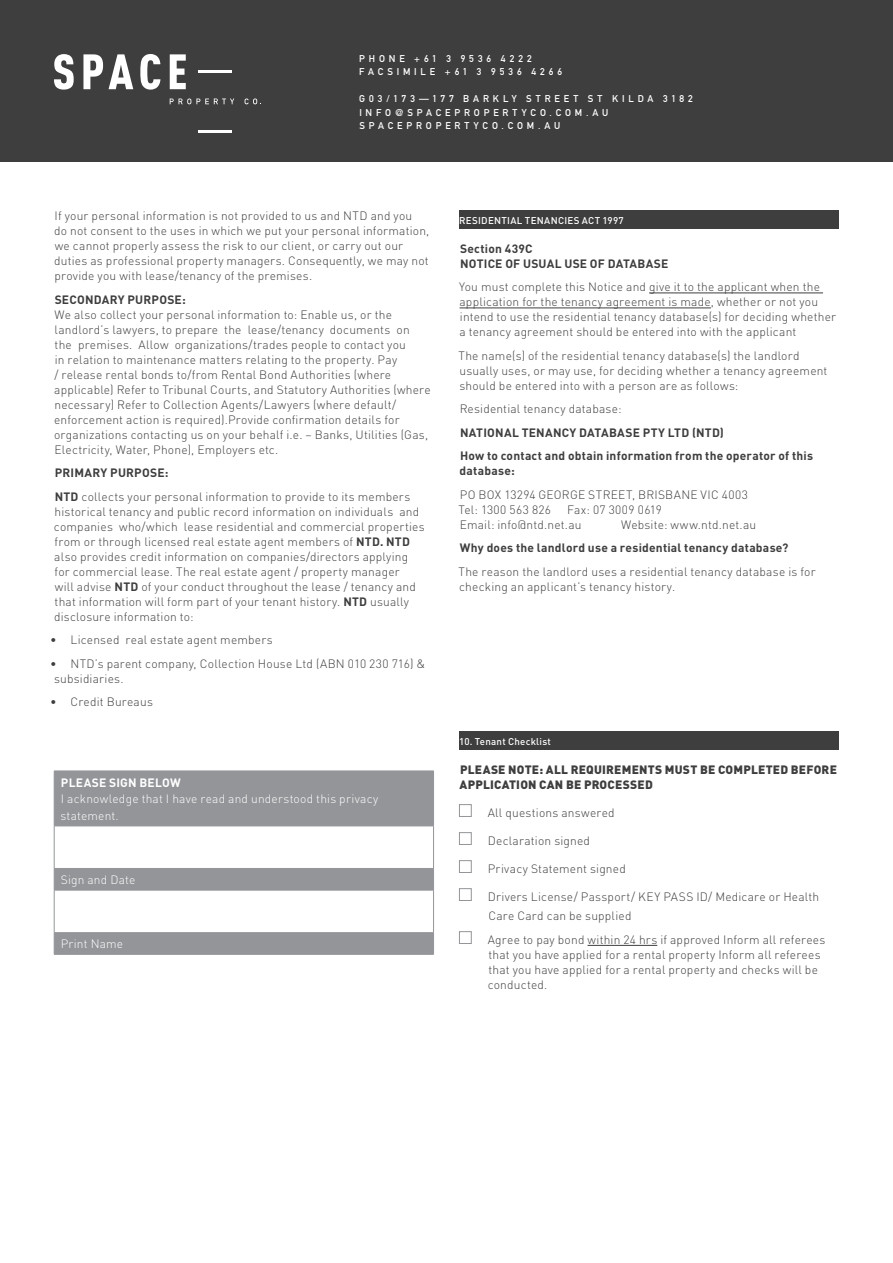
<style>
.page{position:relative;width:893px;height:1263px;background:#fff}
.page>*{position:absolute;margin:0;border:0;box-sizing:border-box;transform-origin:0 0}
.t1{font:300 12px/15px "DIN";letter-spacing:.015em;color:#3e3e3f}
.t2{font:700 12px/15px "DIN";letter-spacing:.02em;color:#3e3e3f}
.t3{font:300 12px/16.5px "DIN";letter-spacing:.015em;color:#fff}
.t4{font:900 12px/15px "DIN";letter-spacing:.015em;color:#3e3e3f}
.t5{font:700 12px "DIN";letter-spacing:.015em;color:#fff}
.t6{font:9.75px/13.5px "DIN Mittelschrift";letter-spacing:.395em;color:#fff}
.t7{font:500 9.75px "DIN";letter-spacing:.025em;color:#fff}
.s1{font-weight:700}
</style>
<div class="page">
<div style="left:0;top:0;width:893px;height:162px;background:#3e3e3f"></div>
<svg style="left:170px;top:98px;width:64px;height:6px"></svg>
<svg style="left:245px;top:98px;width:16px;height:6px"></svg>
<hr style="left:199px;top:71px;width:33px;height:2px;background:#fff">
<hr style="left:199px;top:130px;width:33px;height:2px;background:#fff">
<svg style="left:54px;top:54px;width:132px;height:36px"></svg>
<svg style="left:55px;top:772px;width:378px;height:182px;fill:#939598"></svg>
<hr style="left:54px;top:771px;width:380px;height:1px;background:#939598">
<hr style="left:54px;top:771px;width:1px;height:55px;background:#939598">
<hr style="left:433px;top:771px;width:1px;height:55px;background:#939598">
<hr style="left:54px;top:826px;width:380px;height:1px;background:#939598">
<hr style="left:54px;top:826px;width:1px;height:42px;background:#939598">
<hr style="left:433px;top:826px;width:1px;height:42px;background:#939598">
<hr style="left:54px;top:868px;width:380px;height:1px;background:#939598">
<svg style="left:54px;top:869px;width:1px;height:21px"></svg>
<svg style="left:433px;top:869px;width:1px;height:21px"></svg>
<hr style="left:54px;top:890px;width:380px;height:1px;background:#939598">
<hr style="left:54px;top:890px;width:1px;height:42px;background:#939598">
<hr style="left:433px;top:890px;width:1px;height:42px;background:#939598">
<hr style="left:54px;top:932px;width:380px;height:1px;background:#939598">
<svg style="left:54px;top:933px;width:1px;height:21px"></svg>
<svg style="left:433px;top:933px;width:1px;height:21px"></svg>
<hr style="left:54px;top:954px;width:380px;height:1px;background:#939598">
<hr style="left:649px;top:293px;width:174px;height:1px;background:#3e3e3f">
<hr style="left:460px;top:308px;width:251px;height:1px;background:#3e3e3f">
<div style="left:459px;top:210px;width:380px;height:19px;background:#3e3e3f"></div>
<hr style="left:588px;top:945px;width:69px;height:1px;background:#3e3e3f">
<div style="left:459px;top:731px;width:380px;height:19px;background:#3e3e3f"></div>
<div style="left:459px;top:804px;width:12px;height:13px;border:1px solid #939598"></div>
<div style="left:459px;top:832px;width:12px;height:13px;border:1px solid #939598"></div>
<div style="left:459px;top:860px;width:12px;height:13px;border:1px solid #939598"></div>
<div style="left:459px;top:888px;width:12px;height:13px;border:1px solid #939598"></div>
<div style="left:459px;top:931px;width:12px;height:13px;border:1px solid #939598"></div>
<p class="t6" style="left:359px;top:51px;width:204px">PHONE +61 3 9536 4222<br>FACSIMILE +61 3 9536 4266</p>
<p class="t6" style="left:359px;top:92px;width:335px">G03/173—177 BARKLY STREET ST KILDA 3182<br>INFO@SPACEPROPERTYCO.COM.AU<br>SPACEPROPERTYCO.CO M.AU</p>
<p class="t1" style="left:54px;top:208px;width:377px">If your personal information is not provided to us and NTD and you<br>do not consent to the uses in which we put your personal information, we cannot properly assess the risk to our client, or carry out our duties as professional property managers. Consequently, we may not provide you with lease/tenancy of the premises.</p>
<p class="t2" style="left:55px;top:291px;width:132px">SECONDARY PURPOSE:</p>
<p class="t1" style="left:54px;top:307px;width:378px">We also collect your personal information to: Enable us, or the landlord’s lawyers, to prepare the lease/tenancy documents on<br>the premises. Allow organizations/trades people to contact you<br>in relation to maintenance matters relating to the property. Pay<br>/ release rental bonds to/from Rental Bond Authorities (where applicable) Refer to Tribunal Courts, and Statutory Authorities (where necessary) Refer to Collection Agents/Lawyers (where default/ enforcement action is required).Provide confirmation details for organizations contacting us on your behalf i.e. – Banks, Utilities (Gas, Electricity, Water, Phone), Employers etc.</p>
<p class="t1" style="left:55px;top:461px;width:357px;line-height:23.5px"><span class="s1">PRIMARY PURPOSE:<br>NTD</span> collects your personal information to provide to its members</p>
<p class="t1" style="left:54px;top:504px;width:372px">historical tenancy and public record information on individuals and companies who/which lease residential and commercial properties from or through licensed real estate agent members of <span class="s1">NTD. NTD </span>also provides credit information on companies/directors applying for commercial lease. The real estate agent / property manager<br>will advise <span class="s1">NTD</span> of your conduct throughout the lease / tenancy and that information will form part of your tenant history. <span class="s1">NTD</span> usually disclosure information to:</p>
<p class="t1" style="left:50px;top:632px;width:224px">• Licensed real estate agent members</p>
<p class="t1" style="left:54px;top:656px;width:373px;text-indent:-4px">• NTD’s parent company, Collection House Ltd (ABN 010 230 716) &amp; subsidiaries.</p>
<p class="t1" style="left:50px;top:694px;width:104px">• Credit Bureaus</p>
<p class="t5" style="left:61px;top:775px;width:121px">PLEASE SIGN BELOW</p>
<p class="t3" style="left:60px;top:791px;width:320px">I acknowledge that I have read and understood this privacy statement.</p>
<p class="t3" style="left:61px;top:871px;width:76px">Sign and Date</p>
<p class="t3" style="left:61px;top:936px;width:64px">Print Name</p>
<p class="t7" style="left:459px;top:214px;width:166px">RESIDENTIAL TENANCIES ACT 1997</p>
<p class="t2" style="left:460px;top:240px;width:210px">Section 439C<br>NOTICE OF USUAL USE OF DATABASE</p>
<p class="t1" style="left:459px;top:279px;width:378px">You must complete this Notice and give it to the applicant when the application for the tenancy agreement is made, whether or not you intend to use the residential tenancy database(s) for deciding whether a tenancy agreement should be entered into with the applicant</p>
<p class="t1" style="left:458px;top:348px;width:370px">The name(s) of the residential tenancy database(s) the landlord usually uses, or may use, for deciding whether a tenancy agreement should be entered into with a person are as follows:</p>
<p class="t1" style="left:460px;top:401px;width:163px">Residential tenancy database:</p>
<p class="t2" style="left:460px;top:420px;width:355px;line-height:23.5px">NATIONAL TENANCY DATABASE PTY LTD (NTD)<br>How to contact and obtain information from the operator of this</p>
<p class="t2" style="left:460px;top:463px;width:57px">database:</p>
<p class="t1" style="left:458px;top:487px;width:291px">PO BOX 13294 GEORGE STREET, BRISBANE VIC 4003<br>Tel: 1300 563 826</p>
<p class="t1" style="left:460px;top:502px;width:204px;text-indent:108px">Fax: 07 3009 0619<br>Email: info@ntd.net.au</p>
<p class="t1" style="left:621px;top:517px;width:136px">Website: www.ntd.net.au</p>
<p class="t2" style="left:460px;top:540px;width:330px">Why does the landlord use a residential tenancy database?</p>
<p class="t1" style="left:458px;top:564px;width:359px">The reason the landlord uses a residential tenancy database is for checking an applicant’s tenancy history.</p>
<p class="t7" style="left:459px;top:735px;width:93px">10. Tenant Checklist</p>
<p class="t4" style="left:460px;top:761px;width:379px">PLEASE NOTE: ALL REQUIREMENTS MUST BE COMPLETED BEFORE<br>APPLICATION CAN BE PROCESSED</p>
<p class="t1" style="left:488px;top:805px;width:128px">All questions answered</p>
<p class="t1" style="left:488px;top:833px;width:104px">Declaration signed</p>
<p class="t1" style="left:488px;top:861px;width:140px">Privacy Statement signed</p>
<p class="t1" style="left:488px;top:886px;width:333px;line-height:19.5px">Drivers License/ Passport/ KEY PASS ID/ Medicare or Health<br>Care Card can be supplied</p>
<p class="t1" style="left:488px;top:932px;width:339px">Agree to pay bond within 24 hrs if approved Inform all referees that you have applied for a rental property Inform all referees that you have applied for a rental property and checks will be conducted.</p>
</div>
